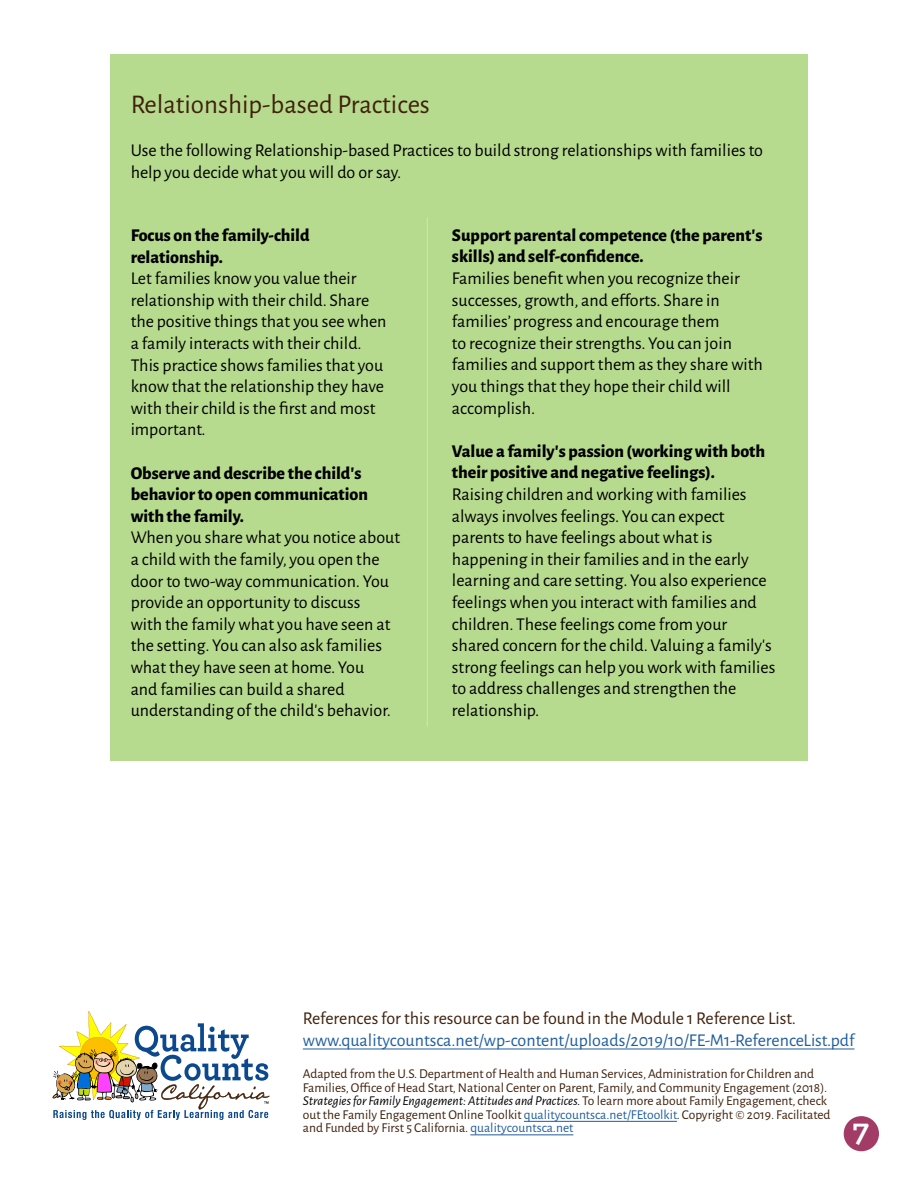
<style>
.page{position:relative;width:918px;height:1188px;background:#fff}
.page>*{position:absolute;margin:0;border:0;box-sizing:border-box;transform-origin:0 0}
.t1{font:700 33px "Archer";color:#fff}
.t2{font:27px "Alegreya Sans";color:#40210d}
.t3{font:18px/21.6px "Alegreya Sans";color:#000}
.t4{font:800 18px/21.6px "Alegreya Sans";color:#000}
.t5{font:18px "Alegreya Sans";color:#215e9e}
.t6{font:18px "Alegreya Sans";color:#40210d}
.t7{font:13.5px/13.5px "Alegreya Sans";color:#40210d}
.s1{font-style:italic;color:#000}
.s2{color:#215e9e}
</style>
<div class="page">
<div style="left:844px;top:1116px;width:35px;height:35px;background:#a23b65;border-radius:50%"></div>
<div style="left:110px;top:54px;width:698px;height:707px;background:#b7db8e"></div>
<hr style="left:427px;top:218px;width:1px;height:508px;background:#dbe798">
<hr style="left:303px;top:1049px;width:551px;height:1px;background:#215e9e">
<svg style="left:53px;top:1011px;width:217px;height:109px"></svg>
<hr style="left:524px;top:1121px;width:153px;height:1px;background:#215e9e">
<hr style="left:470px;top:1135px;width:103px;height:1px;background:#215e9e">
<h2 class="t2" style="left:131px;top:86px;width:301px">Relationship-based Practices</h2>
<p class="t3" style="left:131px;top:139px;width:634px">Use the following Relationship-based Practices to build strong relationships with families to help you decide what you will do or say.</p>
<p class="t4" style="left:131px;top:223px;width:180px">Focus on the family-child relationship.</p>
<p class="t4" style="left:452px;top:223px;width:312px">Support parental competence (the parent’s skills) and self-confidence.</p>
<p class="t3" style="left:131px;top:267px;width:257px">Let families know you value their relationship with their child. Share the positive things that you see when a family interacts with their child.<br>This practice shows families that you know that the relationship they have with their child is the first and most important.</p>
<p class="t3" style="left:452px;top:266px;width:312px">Families benefit when you recognize their successes, growth, and efforts. Share in families’ progress and encourage them<br>to recognize their strengths. You can join families and support them as they share with you things that they hope their child will accomplish.</p>
<p class="t4" style="left:452px;top:439px;width:315px">Value a family’s passion (working with both</p>
<p class="t4" style="left:131px;top:461px;width:232px">Observe and describe the child’s</p>
<p class="t4" style="left:452px;top:460px;width:264px">their positive and negative feelings).</p>
<p class="t4" style="left:131px;top:482px;width:239px">behavior to open communication with the family.</p>
<p class="t3" style="left:452px;top:482px;width:325px">Raising children and working with families always involves feelings. You can expect parents to have feelings about what is happening in their families and in the early learning and care setting. You also experience feelings when you interact with families and children. These feelings come from your shared concern for the child. Valuing a family’s strong feelings can help you work with families to address challenges and strengthen the relationship.</p>
<p class="t3" style="left:131px;top:526px;width:271px">When you share what you notice about a child with the family, you open the door to two-way communication. You provide an opportunity to discuss<br>with the family what you have seen at the setting. You can also ask families what they have seen at home. You<br>and families can build a shared understanding of the child’s behavior.</p>
<p class="t6" style="left:303px;top:1006px;width:494px">References for this resource can be found in the Module 1 Reference List.</p>
<p class="t5" style="left:303px;top:1028px;width:553px">www.qualitycountsca.net/wp-content/uploads/2019/10/FE-M1-ReferenceList.pdf</p>
<p class="t7" style="left:303px;top:1067px;width:529px">Adapted from the U.S. Department of Health and Human Services, Administration for Children and Families, Office of Head Start, National Center on Parent, Family, and Community Engagement (2018).<br><span class="s1">Strategies for Family Engagement: Attitudes and Practices.</span> To learn more about Family Engagement, check out the Family Engagement Online Toolkit <span class="s2">qualitycountsca.net/FEtoolkit</span>. Copyright © 2019. Facilitated and Funded by First 5 California. <span class="s2">qualitycountsca.net</span></p>
<h1 class="t1" style="left:853px;top:1104px;width:19px">7</h1>
</div>
